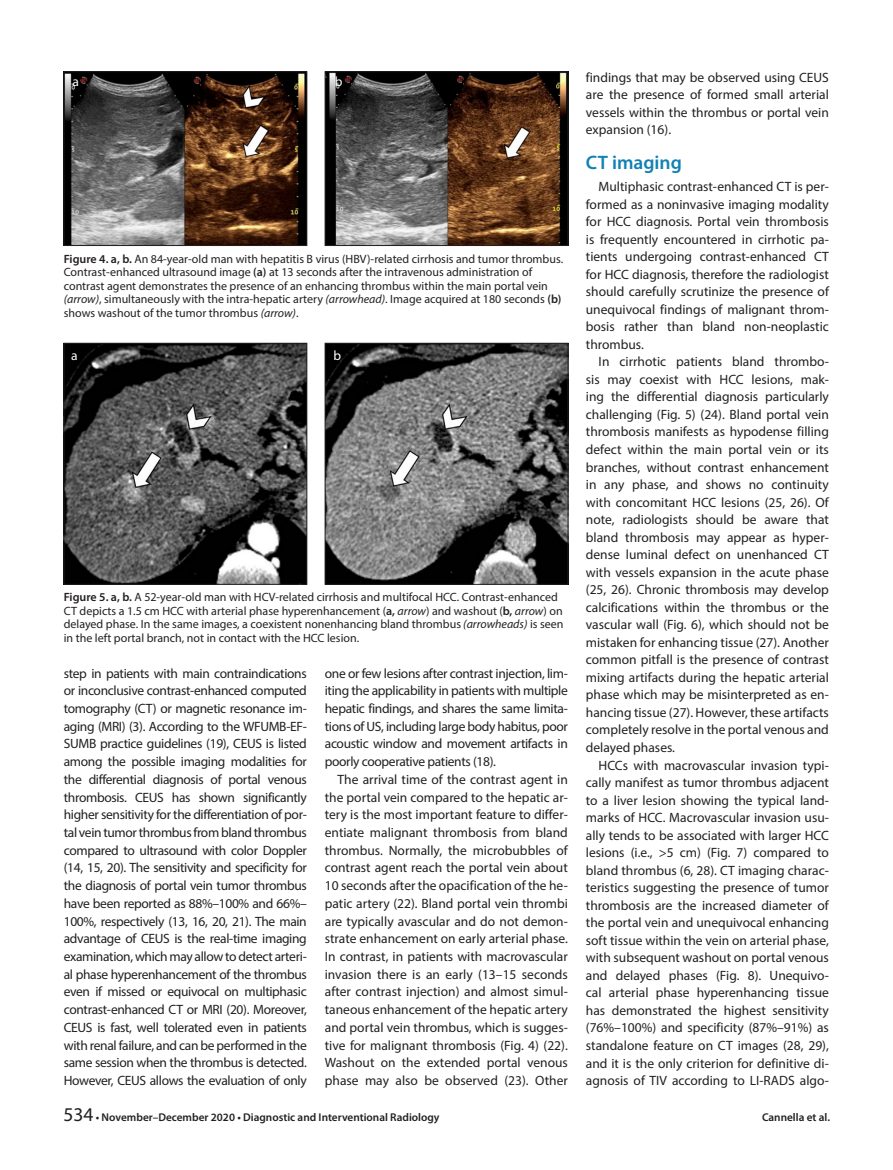
<style>
.page{position:relative;width:893px;height:1170px;background:#fff}
.page>*{position:absolute;margin:0;border:0;box-sizing:border-box;transform-origin:0 0}
.Heading_1{font:600 19.5px "Myriad Pro";color:#1181b4}
.t1{font:13.5px/17.5px "Myriad Pro";color:#231f20;text-align:justify}
.t2{font:13.5px "Myriad Pro";color:#fff}
.t3{font:12px/13.5px "Myriad Pro";color:#231f20}
.t4{font:600 11.25px "Myriad Pro";color:#231f20}
.s1{font-weight:600}
.s2{font-style:italic}
.s3{font-weight:400;font-size:19.5px}
</style>
<div class="page">
<img style="left:66px;top:73px;width:239px;height:171px">
<div style="left:64px;top:71px;width:243px;height:175px;border:1px solid #231f20"></div>
<img style="left:327px;top:73px;width:239px;height:171px">
<div style="left:325px;top:71px;width:243px;height:175px;border:1px solid #231f20"></div>
<img style="left:66px;top:345px;width:239px;height:237px">
<div style="left:64px;top:343px;width:243px;height:241px;border:1px solid #231f20"></div>
<img style="left:327px;top:345px;width:239px;height:237px">
<div style="left:325px;top:343px;width:243px;height:241px;border:1px solid #231f20"></div>
<p class="t2" style="left:73px;top:73px;width:8px">a</p>
<p class="t2" style="left:335px;top:73px;width:9px">b</p>
<p class="t3" style="left:64px;top:251px;width:501px"><span class="s1">Figure 4. a, b.</span> An 84-year-old man with hepatitis B virus (HBV)-related cirrhosis and tumor thrombus.<br>Contrast-enhanced ultrasound image <span class="s1">(a)</span> at 13 seconds after the intravenous administration of contrast agent demonstrates the presence of an enhancing thrombus within the main portal vein <span class="s2">(arrow)</span>, simultaneously with the intra-hepatic artery <span class="s2">(arrowhead)</span>. Image acquired at 180 seconds <span class="s1">(b) </span>shows washout of the tumor thrombus <span class="s2">(arrow)</span>.</p>
<p class="t2" style="left:71px;top:347px;width:8px">a</p>
<p class="t2" style="left:333px;top:347px;width:9px">b</p>
<p class="t3" style="left:64px;top:590px;width:501px"><span class="s1">Figure 5. a, b.</span> A 52-year-old man with HCV-related cirrhosis and multifocal HCC. Contrast-enhanced CT depicts a 1.5 cm HCC with arterial phase hyperenhancement (<span class="s1">a,</span> <span class="s2">arrow</span>) and washout (<span class="s1">b,</span> <span class="s2">arrow</span>) on delayed phase. In the same images, a coexistent nonenhancing bland thrombus <span class="s2">(arrowheads)</span> is seen in the left portal branch, not in contact with the HCC lesion.</p>
<p class="t1" style="left:64px;top:664px;width:245px">step in patients with main contraindications or inconclusive contrast-enhanced computed tomography (CT) or magnetic resonance im&shy;aging (MRI) (3). According to the WFUMB-EF-SUMB practice guidelines (19), CEUS is listed among the possible imaging modalities for the differential diagnosis of portal venous thrombosis. CEUS has shown significantly higher sensitivity for the differentiation of por&shy;tal vein tumor thrombus from bland thrombus compared to ultrasound with color Doppler (14, 15, 20). The sensitivity and specificity for the diagnosis of portal vein tumor thrombus have been reported as 88%–100% and 66%– 100%, respectively (13, 16, 20, 21). The main advantage of CEUS is the real-time imaging examination, which may allow to detect arteri&shy;al phase hyperenhancement of the thrombus even if missed or equivocal on multiphasic contrast-enhanced CT or MRI (20). Moreover, CEUS is fast, well tolerated even in patients with renal failure, and can be performed in the same session when the thrombus is detected.<br>However, CEUS allows the evaluation of only</p>
<p class="t1" style="left:325px;top:664px;width:245px">one or few lesions after contrast injection, lim&shy;iting the applicability in patients with multiple hepatic findings, and shares the same limita&shy;tions of US, including large body habitus, poor acoustic window and movement artifacts in poorly cooperative patients (18).</p>
<p class="t1" style="left:325px;top:770px;width:245px;text-indent:13px">The arrival time of the contrast agent in the portal vein compared to the hepatic ar&shy;tery is the most important feature to differ&shy;entiate malignant thrombosis from bland thrombus. Normally, the microbubbles of contrast agent reach the portal vein about 10 seconds after the opacification of the he&shy;patic artery (22). Bland portal vein thrombi are typically avascular and do not demon&shy;strate enhancement on early arterial phase.<br>In contrast, in patients with macrovascular invasion there is an early (13–15 seconds after contrast injection) and almost simul&shy;taneous enhancement of the hepatic artery and portal vein thrombus, which is sugges&shy;tive for malignant thrombosis (Fig. 4) (22).<br>Washout on the extended portal venous phase may also be observed (23). Other</p>
<p class="t1" style="left:586px;top:68px;width:245px">findings that may be observed using CEUS are the presence of formed small arterial vessels within the thrombus or portal vein expansion (16).</p>
<p class="Heading_1" style="left:586px;top:150px;width:97px">CT imaging</p>
<p class="t1" style="left:586px;top:177px;width:245px;text-indent:13px">Multiphasic contrast-enhanced CT is per&shy;formed as a noninvasive imaging modality for HCC diagnosis. Portal vein thrombosis is frequently encountered in cirrhotic pa&shy;tients undergoing contrast-enhanced CT for HCC diagnosis, therefore the radiologist should carefully scrutinize the presence of unequivocal findings of malignant throm&shy;bosis rather than bland non-neoplastic thrombus.</p>
<p class="t1" style="left:586px;top:353px;width:245px;text-indent:13px">In cirrhotic patients bland thrombo&shy;sis may coexist with HCC lesions, mak&shy;ing the differential diagnosis particularly challenging (Fig. 5) (24). Bland portal vein thrombosis manifests as hypodense filling defect within the main portal vein or its branches, without contrast enhancement in any phase, and shows no continuity with concomitant HCC lesions (25, 26). Of note, radiologists should be aware that bland thrombosis may appear as hyper&shy;dense luminal defect on unenhanced CT with vessels expansion in the acute phase (25, 26). Chronic thrombosis may develop calcifications within the thrombus or the vascular wall (Fig. 6), which should not be mistaken for enhancing tissue (27). Another common pitfall is the presence of contrast mixing artifacts during the hepatic arterial phase which may be misinterpreted as en&shy;hancing tissue (27). However, these artifacts completely resolve in the portal venous and delayed phases.</p>
<p class="t1" style="left:586px;top:756px;width:245px;text-indent:13px">HCCs with macrovascular invasion typi&shy;cally manifest as tumor thrombus adjacent to a liver lesion showing the typical land&shy;marks of HCC. Macrovascular invasion usu&shy;ally tends to be associated with larger HCC lesions (i.e., &gt;5 cm) (Fig. 7) compared to bland thrombus (6, 28). CT imaging charac&shy;teristics suggesting the presence of tumor thrombosis are the increased diameter of the portal vein and unequivocal enhancing soft tissue within the vein on arterial phase, with subsequent washout on portal venous and delayed phases (Fig. 8). Unequivo&shy;cal arterial phase hyperenhancing tissue has demonstrated the highest sensitivity (76%–100%) and specificity (87%–91%) as standalone feature on CT images (28, 29), and it is the only criterion for definitive di&shy;agnosis of TIV according to LI-RADS algo-</p>
<p class="t4" style="left:63px;top:1109px;width:378px"><span class="s3">534</span> • November–December 2020 • Diagnostic and Interventional Radiology</p>
<p class="t4" style="left:762px;top:1109px;width:69px">Cannella et al.</p>
</div>
